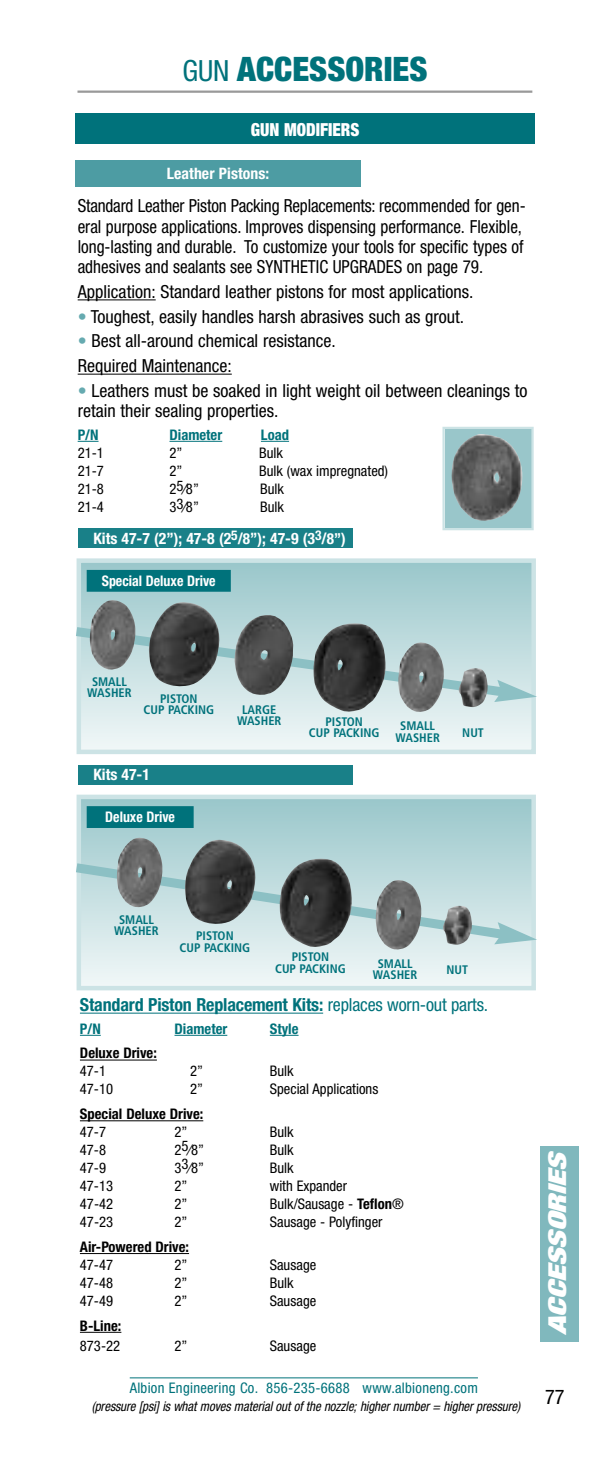
<style>
.page{position:relative;width:608px;height:1458px;background:#fff}
.page>*{position:absolute;margin:0;border:0;box-sizing:border-box;transform-origin:0 0}
.t1{font:900 condensed 33.75px "Helvetica Neue";color:#00727b}
.t2{font:italic 900 expanded 24.75px "Helvetica Neue";color:#fff;scale:1.3 1}
.t3{font:condensed 20.25px "Helvetica Neue";color:#000}
.t4{font:condensed 18px/24.8px "Helvetica Neue";color:#000}
.t5{font:condensed 18px/20.2px "Helvetica Neue";color:#000;scale:.95 1}
.t6{font:700 condensed 18px "Helvetica Neue";letter-spacing:-.01em;color:#00727b}
.t7{font:900 condensed 18px "Helvetica Neue";color:#fff;scale:.93 1}
.t8{font:700 condensed 15.75px "Helvetica Neue";letter-spacing:.005em;color:#fff}
.t9{font:condensed 14.62px "Helvetica Neue";color:#000}
.t10{font:700 condensed 14.62px "Helvetica Neue";color:#000}
.t11{font:condensed 14.62px "Helvetica Neue";letter-spacing:.02em;color:#00727b}
.t12{font:700 condensed 14.62px "Helvetica Neue";color:#00727b}
.t13{font:700 condensed 14.62px "Helvetica Neue";color:#fff;scale:.95 1}
.t14{font:italic condensed 13.5px "Helvetica Neue";letter-spacing:-.005em;color:#000;scale:.95 1}
.t15{font:700 condensed 12.38px/11.2px "Frutiger";color:#00727b;text-align:center}
.s1{font-weight:400;font-size:29.25px}
.s2{color:#66aab0}
.s3{font-size:15.3px}
.s4{font-weight:400}
.s5{font-weight:700}
</style>
<div class="page">
<hr style="left:130px;top:1377px;width:348px;height:1px;background:#00727b">
<div style="left:540px;top:1146px;width:38px;height:196px;background:#80b8bd"></div>
<hr style="left:77px;top:91px;width:455px;height:2px;background:#999">
<div style="left:75px;top:160px;width:285px;height:27px;background:#4d9ca3"></div>
<div style="left:75px;top:113px;width:459px;height:31px;background:#00727b"></div>
<hr style="left:78px;top:299px;width:78px;height:1px;background:#000">
<hr style="left:78px;top:374px;width:154px;height:1px;background:#000">
<svg style="left:78px;top:441px;width:20px;height:1px"></svg>
<hr style="left:169px;top:441px;width:53px;height:1px;background:#00727b">
<svg style="left:261px;top:441px;width:28px;height:1px"></svg>
<hr style="left:80px;top:1013px;width:243px;height:1px;background:#00727b">
<svg style="left:80px;top:1035px;width:21px;height:1px"></svg>
<hr style="left:174px;top:1035px;width:53px;height:1px;background:#00727b">
<svg style="left:270px;top:1035px;width:28px;height:1px"></svg>
<hr style="left:80px;top:1060px;width:77px;height:1px;background:#000">
<hr style="left:80px;top:1120px;width:123px;height:1px;background:#000">
<hr style="left:80px;top:1253px;width:109px;height:1px;background:#000">
<hr style="left:80px;top:1332px;width:41px;height:1px;background:#000">
<div style="left:444px;top:429px;width:87px;height:99px;background:#99c6ca"></div>
<img style="left:451px;top:434px;width:71px;height:87px">
<div style="left:442px;top:427px;width:91px;height:103px;border:2px solid #cce3e5"></div>
<svg style="left:81px;top:563px;width:449px;height:186px;background:#c5dfe1"></svg>
<div style="left:76px;top:558px;width:459px;height:196px;border:4px solid #cce3e5"></div>
<div style="left:87px;top:570px;width:144px;height:22px;background:#00727b"></div>
<svg style="left:81px;top:800px;width:449px;height:185px;background:#c3dee0"></svg>
<div style="left:76px;top:795px;width:459px;height:195px;border:4px solid #cce3e5"></div>
<div style="left:87px;top:806px;width:106px;height:22px;background:#00727b"></div>
<svg style="left:76px;top:621px;width:437px;height:81px;background:#c4dee0"></svg>
<svg style="left:494px;top:680px;width:43px;height:22px"></svg>
<svg style="left:76px;top:857px;width:438px;height:88px;background:#c5dfe1"></svg>
<svg style="left:494px;top:922px;width:43px;height:22px"></svg>
<img style="left:458px;top:667px;width:30px;height:41px">
<img style="left:397px;top:642px;width:48px;height:71px">
<img style="left:89px;top:599px;width:47px;height:72px">
<img style="left:313px;top:623px;width:73px;height:89px">
<img style="left:233px;top:614px;width:61px;height:82px">
<img style="left:148px;top:601px;width:72px;height:86px">
<img style="left:442px;top:905px;width:30px;height:41px">
<img style="left:374px;top:879px;width:48px;height:71px">
<img style="left:116px;top:837px;width:47px;height:71px">
<img style="left:279px;top:857px;width:73px;height:91px">
<img style="left:184px;top:839px;width:72px;height:86px">
<div style="left:78px;top:529px;width:274px;height:19px;background:#198088"></div>
<div style="left:78px;top:765px;width:274px;height:19px;background:#198088"></div>
<h1 class="t1" style="left:182px;top:57px;width:246px"><span class="s1">GUN</span> ACCESSORIES</h1>
<p class="t7" style="left:251px;top:123px;width:118px">GUN MODIFIERS</p>
<p class="t8" style="left:167px;top:168px;width:104px">Leather Pistons:</p>
<p class="t5" style="left:78px;top:197px;width:473px">Standard Leather Piston Packing Replacements: recommended for gen&shy;eral purpose applications. Improves dispensing performance. Flexible, long-lasting and durable. To customize your tools for specific types of adhesives and sealants see SYNTHETIC UPGRADES on page 79.</p>
<p class="t4" style="left:78px;top:281px;width:397px">Application: Standard leather pistons for most applications.</p>
<p class="t4" style="left:78px;top:305px;width:388px"><span class="s2">•</span> Toughest, easily handles harsh abrasives such as grout.</p>
<p class="t4" style="left:78px;top:330px;width:259px"><span class="s2">•</span> Best all-around chemical resistance.<br>Required Maintenance:</p>
<p class="t4" style="left:78px;top:382px;width:451px;line-height:20.2px"><span class="s2">•</span> Leathers must be soaked in light weight oil between cleanings to retain their sealing properties.</p>
<p class="t12" style="left:78px;top:429px;width:22px">P/N</p>
<p class="t12" style="left:169px;top:429px;width:54px">Diameter</p>
<p class="t12" style="left:261px;top:429px;width:30px">Load</p>
<p class="t9" style="left:78px;top:447px;width:28px">21-1</p>
<p class="t9" style="left:169px;top:447px;width:14px">2”</p>
<p class="t9" style="left:259px;top:447px;width:25px">Bulk</p>
<p class="t9" style="left:78px;top:465px;width:28px">21-7</p>
<p class="t9" style="left:169px;top:465px;width:14px">2”</p>
<p class="t9" style="left:259px;top:465px;width:130px">Bulk (wax impregnated)</p>
<p class="t9" style="left:78px;top:483px;width:28px">21-8</p>
<p class="t9" style="left:169px;top:483px;width:31px">25⁄8”</p>
<p class="t9" style="left:260px;top:483px;width:25px">Bulk</p>
<p class="t9" style="left:78px;top:501px;width:28px">21-4</p>
<p class="t9" style="left:169px;top:501px;width:31px">33⁄8”</p>
<p class="t9" style="left:260px;top:501px;width:25px">Bulk</p>
<p class="t8" style="left:93px;top:533px;width:254px">Kits 47-7 (2”); 47-8 (2<sup>5</sup>/<span class="s3">8</span>”); 47-9 (3<sup>3</sup>/<span class="s3">8”</span>)</p>
<p class="t13" style="left:102px;top:576px;width:121px">Special Deluxe Drive</p>
<p class="t15" style="left:87px;top:677px;width:46px">SMALL<br>WASHER</p>
<p class="t15" style="left:143px;top:694px;width:72px">PISTON<br>CUP PACKING</p>
<p class="t8" style="left:93px;top:769px;width:58px">Kits 47-1</p>
<p class="t13" style="left:105px;top:812px;width:75px">Deluxe Drive</p>
<p class="t15" style="left:237px;top:705px;width:46px">LARGE<br>WASHER</p>
<p class="t15" style="left:309px;top:717px;width:72px">PISTON<br>CUP PACKING</p>
<p class="t15" style="left:395px;top:721px;width:46px">SMALL<br>WASHER</p>
<p class="t15" style="left:462px;top:728px;width:23px">NUT</p>
<p class="t15" style="left:114px;top:915px;width:46px">SMALL<br>WASHER</p>
<p class="t15" style="left:179px;top:932px;width:72px">PISTON<br>CUP PACKING</p>
<p class="t15" style="left:275px;top:953px;width:72px">PISTON<br>CUP PACKING</p>
<p class="t15" style="left:373px;top:959px;width:46px">SMALL<br>WASHER</p>
<p class="t15" style="left:446px;top:966px;width:23px">NUT</p>
<p class="t6" style="left:80px;top:998px;width:410px">Standard Piston Replacement Kits: <span class="s4">replaces worn-out parts.</span></p>
<p class="t12" style="left:80px;top:1023px;width:22px">P/N</p>
<p class="t12" style="left:174px;top:1023px;width:54px">Diameter</p>
<p class="t12" style="left:270px;top:1023px;width:30px">Style</p>
<p class="t10" style="left:80px;top:1048px;width:78px">Deluxe Drive:</p>
<p class="t9" style="left:80px;top:1066px;width:28px">47-1</p>
<p class="t9" style="left:190px;top:1066px;width:14px">2”</p>
<p class="t9" style="left:270px;top:1066px;width:25px">Bulk</p>
<p class="t9" style="left:80px;top:1084px;width:35px">47-10</p>
<p class="t9" style="left:190px;top:1084px;width:14px">2”</p>
<p class="t9" style="left:270px;top:1084px;width:110px">Special Applications</p>
<p class="t10" style="left:80px;top:1109px;width:125px">Special Deluxe Drive:</p>
<p class="t9" style="left:80px;top:1127px;width:28px">47-7</p>
<p class="t9" style="left:174px;top:1127px;width:14px">2”</p>
<p class="t9" style="left:270px;top:1127px;width:25px">Bulk</p>
<p class="t9" style="left:80px;top:1145px;width:28px">47-8</p>
<p class="t9" style="left:174px;top:1145px;width:31px">25⁄8”</p>
<p class="t9" style="left:270px;top:1145px;width:25px">Bulk</p>
<p class="t9" style="left:80px;top:1163px;width:28px">47-9</p>
<p class="t9" style="left:174px;top:1163px;width:31px">33⁄8”</p>
<p class="t9" style="left:270px;top:1163px;width:25px">Bulk</p>
<p class="t9" style="left:80px;top:1181px;width:35px">47-13</p>
<p class="t9" style="left:174px;top:1181px;width:14px">2”</p>
<p class="t9" style="left:270px;top:1181px;width:79px">with Expander</p>
<p class="t9" style="left:80px;top:1199px;width:35px">47-42</p>
<p class="t9" style="left:174px;top:1199px;width:14px">2”</p>
<p class="t9" style="left:270px;top:1199px;width:135px">Bulk/Sausage - <span class="s5">Teflon</span>®</p>
<p class="t9" style="left:80px;top:1217px;width:35px">47-23</p>
<p class="t9" style="left:174px;top:1217px;width:14px">2”</p>
<p class="t9" style="left:270px;top:1217px;width:114px">Sausage - Polyfinger</p>
<p class="t10" style="left:80px;top:1241px;width:111px">Air-Powered Drive:</p>
<p class="t9" style="left:80px;top:1259px;width:35px">47-47</p>
<p class="t9" style="left:174px;top:1259px;width:14px">2”</p>
<p class="t9" style="left:270px;top:1259px;width:48px">Sausage</p>
<p class="t9" style="left:80px;top:1277px;width:35px">47-48</p>
<p class="t9" style="left:174px;top:1277px;width:14px">2”</p>
<p class="t9" style="left:270px;top:1277px;width:25px">Bulk</p>
<p class="t9" style="left:80px;top:1295px;width:35px">47-49</p>
<p class="t9" style="left:174px;top:1295px;width:14px">2”</p>
<p class="t9" style="left:270px;top:1295px;width:48px">Sausage</p>
<p class="t10" style="left:80px;top:1320px;width:43px">B-Line:</p>
<p class="t9" style="left:80px;top:1340px;width:42px">873-22</p>
<p class="t9" style="left:174px;top:1340px;width:14px">2”</p>
<p class="t9" style="left:270px;top:1340px;width:48px">Sausage</p>
<p class="t11" style="left:130px;top:1383px;width:349px">Albion Engineering Co. 856-235-6688 www.albioneng.com</p>
<p class="t14" style="left:92px;top:1401px;width:452px">(pressure [psi] is what moves material out of the nozzle; higher number = higher pressure)</p>
<h2 class="t2" style="left:548px;top:1335px;width:141px;rotate:-90deg">ACCESSORIES</h2>
<h3 class="t3" style="left:545px;top:1389px;width:21px">77</h3>
</div>
